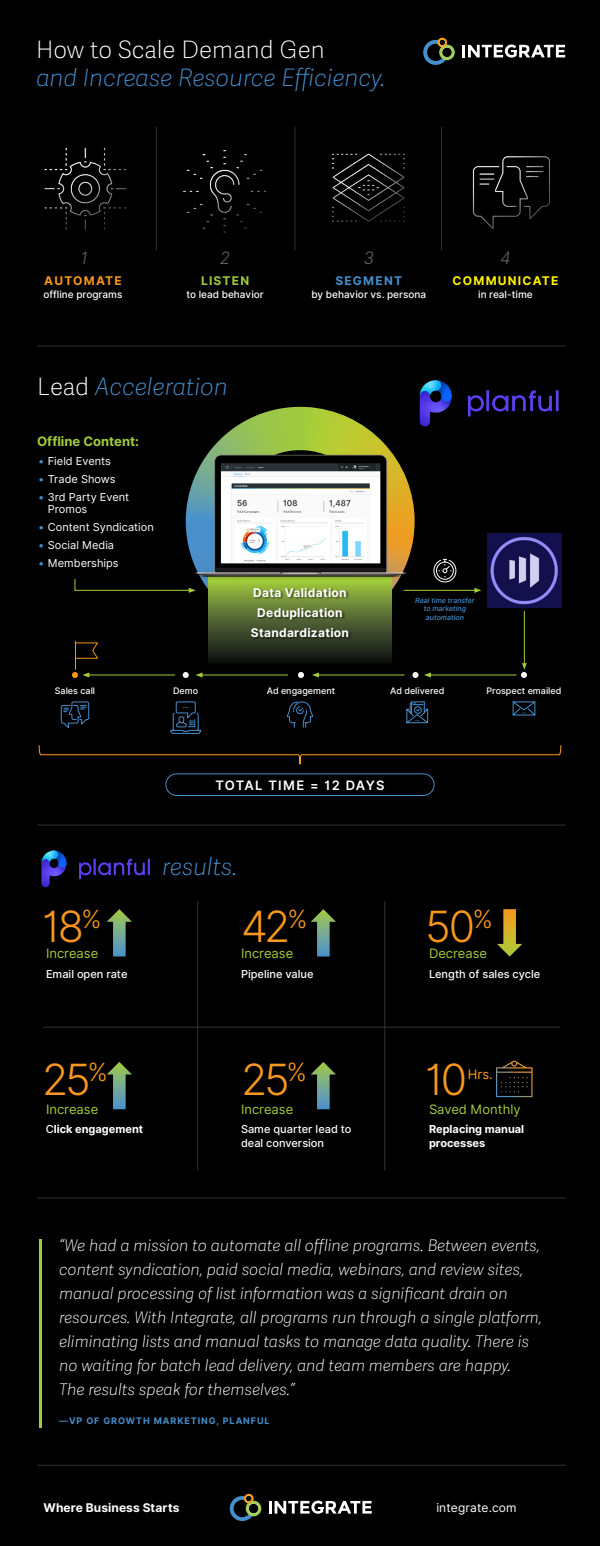
<style>
.page{position:relative;width:600px;height:1546px;background:#000}
.page>*{position:absolute;margin:0;border:0;box-sizing:border-box;transform-origin:0 0}
.t1{font:300 43px "Inter UI";letter-spacing:-.065em;color:#f8971d}
.t2{font:italic 100 24px/28px "Adelle Sans";color:#458fcd}
.t3{font:italic 300 17px "Inter UI";color:#636466}
.Quote_Text{font:italic 100 16px/24px "Adelle Sans";color:#fff}
.t4{font:13px "Inter UI";color:#a1cd3a}
.t5{font:600 13px "Inter UI";letter-spacing:.1em;color:#fff}
.t6{font:700 13px "Inter UI";color:#a1cd3a}
.t7{font:13px "Inter UI";color:#ff9e1f}
.Quote_Text-2{font:700 12px "Inter UI";letter-spacing:.025em;color:#fff}
.Quote_Text-3{font:700 12px "Inter UI";letter-spacing:.005em;color:#fff}
.Quote_Text-4{font:12px "Inter UI";letter-spacing:.01em;color:#fff}
.t8{font:700 12px "Inter UI";letter-spacing:.1em;color:#fff200}
.t9{font:700 12px "Inter UI";letter-spacing:.1em;color:#f8971d}
.t10{font:700 12px "Inter UI";letter-spacing:.1em;color:#458fcd}
.t11{font:700 12px "Inter UI";letter-spacing:.1em;color:#a1cd3a}
.t12{font:11px/12px "Inter UI";color:#fff}
.t13{font:500 11px/13.2px "Inter UI";color:#fff}
.t14{font:700 11px/13.2px "Inter UI";color:#fff}
.t15{font:500 10px "Inter UI";color:#fff}
.t16{font:500 9px "Inter UI";color:#fff}
.t17{font:700 9px "Inter UI";letter-spacing:.1em;color:#458fcd}
.t18{font:italic 500 7px/8.4px "Inter UI";color:#458fcd;text-align:center}
.s1{font-style:normal;color:#fff}
.s2{color:#458fcd}
.s3{font-weight:500}
</style>
<div class="page">
<hr style="left:295px;top:127px;width:1px;height:123px;background:#333">
<hr style="left:156px;top:127px;width:1px;height:123px;background:#333">
<hr style="left:43px;top:1027px;width:517px;height:1px;background:#333">
<hr style="left:37px;top:825px;width:529px;height:1px;background:#333">
<hr style="left:37px;top:346px;width:529px;height:1px;background:#333">
<hr style="left:37px;top:1198px;width:529px;height:1px;background:#333">
<hr style="left:37px;top:1465px;width:529px;height:1px;background:#333">
<hr style="left:441px;top:127px;width:1px;height:123px;background:#333">
<svg style="left:186px;top:407px;width:229px;height:184px"></svg>
<img style="left:44px;top:147px;width:83px;height:83px">
<img style="left:183px;top:150px;width:84px;height:83px">
<img style="left:332px;top:153px;width:73px;height:69px">
<img style="left:472px;top:156px;width:78px;height:73px">
<svg style="left:208px;top:586px;width:184px;height:77px;background:#425028"></svg>
<img style="left:193px;top:454px;width:216px;height:132px">
<div style="left:251px;top:587px;width:101px;height:53px;background:#000;opacity:.5"></div>
<hr style="left:404px;top:590px;width:72px;height:1px;background:#a1cd3a">
<svg style="left:474px;top:588px;width:7px;height:5px"></svg>
<svg style="left:74px;top:578px;width:122px;height:15px"></svg>
<svg style="left:38px;top:745px;width:524px;height:20px"></svg>
<img style="left:487px;top:534px;width:74px;height:74px">
<svg style="left:423px;top:38px;width:32px;height:27px"></svg>
<svg style="left:462px;top:45px;width:103px;height:13px"></svg>
<svg style="left:230px;top:1494px;width:31px;height:27px"></svg>
<svg style="left:269px;top:1501px;width:103px;height:13px"></svg>
<svg style="left:107px;top:1062px;width:25px;height:47px"></svg>
<svg style="left:311px;top:909px;width:25px;height:48px"></svg>
<svg style="left:107px;top:909px;width:25px;height:48px"></svg>
<svg style="left:311px;top:1062px;width:25px;height:47px"></svg>
<svg style="left:497px;top:909px;width:25px;height:48px"></svg>
<svg style="left:412px;top:672px;width:6px;height:6px"></svg>
<svg style="left:298px;top:672px;width:6px;height:6px"></svg>
<svg style="left:183px;top:672px;width:6px;height:6px"></svg>
<svg style="left:496px;top:1061px;width:37px;height:36px"></svg>
<hr style="left:198px;top:901px;width:1px;height:269px;background:#333">
<hr style="left:384px;top:901px;width:1px;height:269px;background:#333">
<div style="left:166px;top:774px;width:268px;height:22px;border:1px solid #458fcc;border-radius:11px"></div>
<hr style="left:524px;top:611px;width:1px;height:53px;background:#a1cd3a">
<svg style="left:521px;top:663px;width:6px;height:15px"></svg>
<hr style="left:429px;top:674px;width:88px;height:2px;background:#a1cd3a">
<svg style="left:424px;top:672px;width:7px;height:6px"></svg>
<hr style="left:317px;top:674px;width:88px;height:2px;background:#a1cd3a">
<svg style="left:312px;top:672px;width:7px;height:6px"></svg>
<hr style="left:201px;top:674px;width:87px;height:2px;background:#a1cd3a">
<svg style="left:196px;top:672px;width:6px;height:6px"></svg>
<hr style="left:88px;top:674px;width:87px;height:2px;background:#a1cd3a">
<svg style="left:72px;top:641px;width:26px;height:37px"></svg>
<svg style="left:512px;top:701px;width:24px;height:15px"></svg>
<svg style="left:406px;top:701px;width:23px;height:23px"></svg>
<svg style="left:287px;top:701px;width:26px;height:27px"></svg>
<svg style="left:60px;top:701px;width:30px;height:27px"></svg>
<svg style="left:170px;top:701px;width:32px;height:33px"></svg>
<svg style="left:433px;top:559px;width:23px;height:23px"></svg>
<img style="left:419px;top:380px;width:140px;height:47px">
<hr style="left:39px;top:1239px;width:3px;height:189px;background:#a1cd3a">
<img style="left:41px;top:850px;width:109px;height:38px">
<p class="t2" style="left:36px;top:35px;width:351px"><span class="s1">How to Scale Demand Gen<br></span>and Increase Resource Efficiency.</p>
<p class="t3" style="left:80px;top:246px;width:9px">1</p>
<p class="t3" style="left:220px;top:246px;width:12px">2</p>
<p class="t3" style="left:363px;top:246px;width:12px">3</p>
<p class="t3" style="left:500px;top:246px;width:12px">4</p>
<p class="t9" style="left:44px;top:272px;width:79px">AUTOMATE</p>
<p class="t11" style="left:201px;top:272px;width:50px">LISTEN</p>
<p class="t10" style="left:335px;top:272px;width:68px">SEGMENT</p>
<p class="t8" style="left:453px;top:272px;width:107px">COMMUNICATE</p>
<p class="t15" style="left:44px;top:288px;width:80px">offline programs</p>
<p class="t15" style="left:186px;top:288px;width:79px">to lead behavior</p>
<p class="t15" style="left:311px;top:288px;width:116px">by behavior vs. persona</p>
<p class="t15" style="left:478px;top:288px;width:56px">in real-time</p>
<p class="t2" style="left:37px;top:372px;width:192px"><span class="s1">Lead</span> Acceleration</p>
<p class="t6" style="left:37px;top:432px;width:103px">Offline Content:</p>
<p class="t12" style="left:39px;top:455px;width:74px"><span class="s2">•</span> Field Events</p>
<p class="t12" style="left:39px;top:473px;width:78px"><span class="s2">•</span> Trade Shows</p>
<p class="t12" style="left:48px;top:491px;width:83px;text-indent:-9px"><span class="s2">•</span> 3rd Party Event<br>Promos</p>
<p class="t12" style="left:39px;top:521px;width:117px"><span class="s2">•</span> Content Syndication</p>
<p class="t12" style="left:39px;top:539px;width:77px"><span class="s2">•</span> Social Media</p>
<p class="t12" style="left:39px;top:557px;width:81px"><span class="s2">•</span> Memberships</p>
<p class="Quote_Text-2" style="left:253px;top:583px;width:95px">Data Validation</p>
<p class="Quote_Text-2" style="left:257px;top:603px;width:87px">Deduplication</p>
<p class="Quote_Text-2" style="left:251px;top:623px;width:100px">Standardization</p>
<p class="t18" style="left:415px;top:596px;width:61px">Real time transfer to marketing automation</p>
<p class="t16" style="left:55px;top:684px;width:42px">Sales call</p>
<p class="t16" style="left:173px;top:684px;width:27px">Demo</p>
<p class="t16" style="left:267px;top:684px;width:70px">Ad engagement</p>
<p class="t16" style="left:390px;top:684px;width:56px">Ad delivered</p>
<p class="t16" style="left:487px;top:684px;width:76px">Prospect emailed</p>
<p class="t5" style="left:215px;top:775px;width:171px">TOTAL TIME = 12 DAYS</p>
<p class="t1" style="left:42px;top:896px;width:61px">18<sup>%</sup></p>
<p class="t2" style="left:162px;top:851px;width:76px">results.</p>
<p class="t1" style="left:241px;top:896px;width:68px">42<sup>%</sup></p>
<p class="t1" style="left:425px;top:896px;width:69px">50<sup>%</sup></p>
<p class="t4" style="left:46px;top:945px;width:54px">Increase</p>
<p class="t4" style="left:241px;top:945px;width:54px">Increase</p>
<p class="t4" style="left:429px;top:945px;width:60px">Decrease</p>
<p class="t13" style="left:46px;top:968px;width:83px">Email open rate</p>
<p class="t13" style="left:241px;top:968px;width:74px">Pipeline value</p>
<p class="t13" style="left:429px;top:968px;width:113px">Length of sales cycle</p>
<p class="t1" style="left:42px;top:1049px;width:67px">25<sup>%</sup></p>
<p class="t1" style="left:241px;top:1049px;width:67px">25<sup>%</sup></p>
<p class="t1" style="left:425px;top:1049px;width:44px">10</p>
<p class="t7" style="left:468px;top:1065px;width:26px">Hrs.</p>
<p class="t4" style="left:46px;top:1100px;width:54px">Increase</p>
<p class="t14" style="left:46px;top:1123px;width:99px"><span class="s3">C</span>lick engagement</p>
<p class="t4" style="left:241px;top:1100px;width:54px">Increase</p>
<p class="t13" style="left:241px;top:1123px;width:112px">Same quarter lead to deal conversion</p>
<p class="t4" style="left:429px;top:1100px;width:93px">Saved Monthly</p>
<p class="t14" style="left:429px;top:1123px;width:97px">Replacing manual processes</p>
<p class="Quote_Text" style="left:59px;top:1232px;width:485px">“We had a mission to automate all offline programs. Between events, content syndication, paid social media, webinars, and review sites, manual processing of list information was a significant drain on resources. With Integrate, all programs run through a single platform, eliminating lists and manual tasks to manage data quality. There is no waiting for batch lead delivery, and team members are happy.<br>The results speak for themselves.”</p>
<p class="t17" style="left:59px;top:1414px;width:212px">—VP OF GROWTH MARKETING, PLANFUL</p>
<p class="Quote_Text-3" style="left:44px;top:1499px;width:137px">Where Business Starts</p>
<p class="Quote_Text-4" style="left:436px;top:1500px;width:82px">integrate.com</p>
</div>
